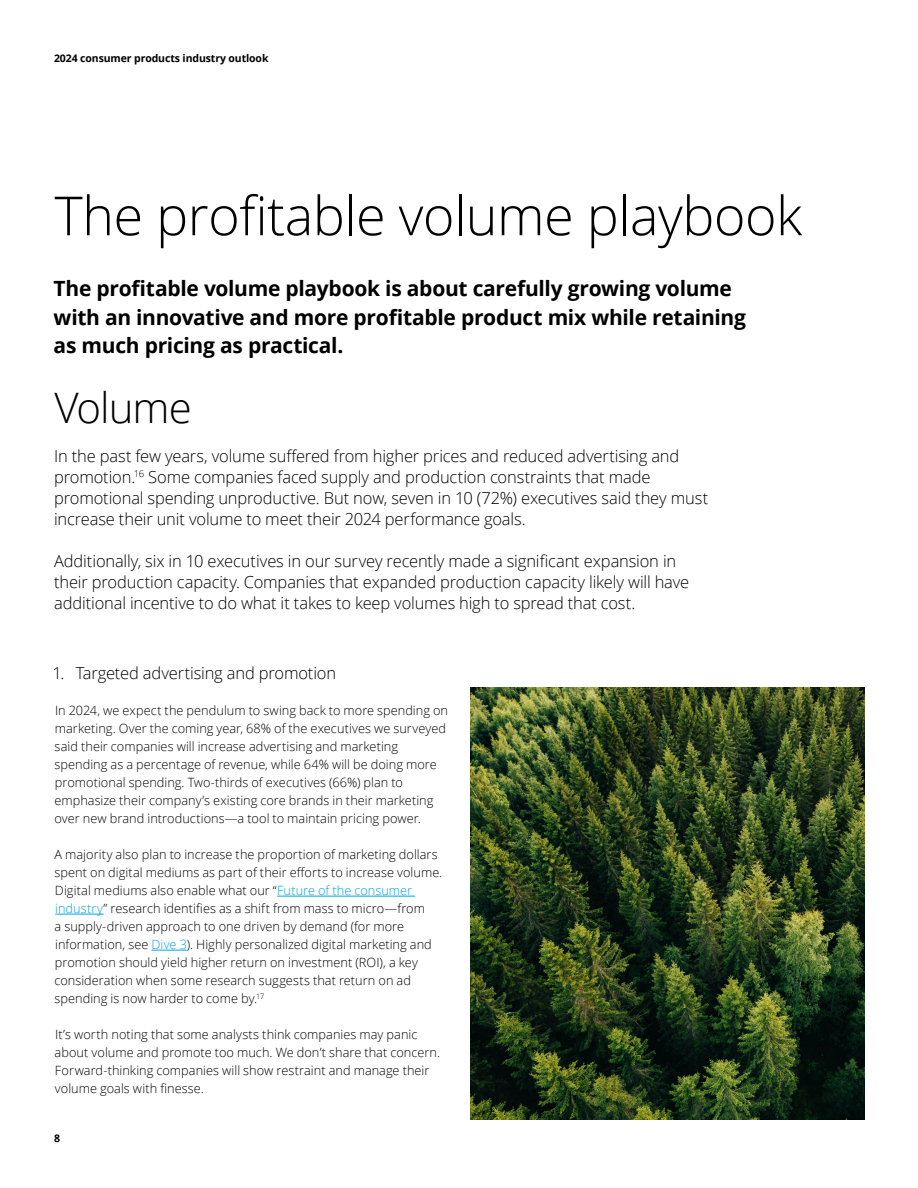
<style>
.page{position:relative;width:918px;height:1188px;background:#fff}
.page>*{position:absolute;margin:0;border:0;box-sizing:border-box;transform-origin:0 0}
.Story_heading_light__30_36pt{font:300 54px "Open Sans";letter-spacing:-.01em;color:#000}
.Introduction__14_18pt{font:300 42px "Open Sans";letter-spacing:-.02em;color:#000}
.Body_copy__8_5_12pt{font:700 21px/28.5px "Open Sans";letter-spacing:-.015em;color:#000}
.Body_copy__8_5_12pt-2{font:300 16.5px/21px "Open Sans";letter-spacing:-.01em;color:#000}
.Body_copy__8_5_12pt-3{font:300 12.75px/18px "Open Sans";letter-spacing:.005em;color:#000}
.Brochure_title___Left_pg__folio_7_9_5pt{font:700 10.5px "Open Sans";letter-spacing:-.01em;color:#000}
.s1{color:#00a3e2}
</style>
<div class="page">
<hr style="left:277px;top:896px;width:138px;height:1px;background:#00a3e2">
<hr style="left:55px;top:914px;width:49px;height:1px;background:#00a3e2">
<hr style="left:152px;top:950px;width:35px;height:1px;background:#00a3e2">
<img style="left:470px;top:688px;width:394px;height:432px">
<p class="Brochure_title___Left_pg__folio_7_9_5pt" style="left:54px;top:51px;width:216px">2024 consumer products industry outlook</p>
<p class="Story_heading_light__30_36pt" style="left:54px;top:179px;width:749px">The profitable volume playbook</p>
<p class="Body_copy__8_5_12pt" style="left:54px;top:274px;width:694px">The profitable volume playbook is about carefully growing volume with an innovative and more profitable product mix while retaining as much pricing as practical.</p>
<p class="Introduction__14_18pt" style="left:54px;top:379px;width:139px">Volume</p>
<p class="Body_copy__8_5_12pt-2" style="left:54px;top:445px;width:656px">In the past few years, volume suffered from higher prices and reduced advertising and promotion.<sup>16</sup> Some companies faced supply and production constraints that made promotional spending unproductive. But now, seven in 10 (72%) executives said they must increase their unit volume to meet their 2024 performance goals.</p>
<p class="Body_copy__8_5_12pt-2" style="left:54px;top:550px;width:637px">Additionally, six in 10 executives in our survey recently made a significant expansion in their production capacity. Companies that expanded production capacity likely will have additional incentive to do what it takes to keep volumes high to spread that cost.</p>
<p class="Body_copy__8_5_12pt-2" style="left:52px;top:662px;width:285px">1. Targeted advertising and promotion</p>
<p class="Body_copy__8_5_12pt-3" style="left:54px;top:701px;width:395px">In 2024, we expect the pendulum to swing back to more spending on marketing. Over the coming year, 68% of the executives we surveyed said their companies will increase advertising and marketing spending as a percentage of revenue, while 64% will be doing more promotional spending. Two-thirds of executives (66%) plan to emphasize their company’s existing core brands in their marketing over new brand introductions—a tool to maintain pricing power.</p>
<p class="Body_copy__8_5_12pt-3" style="left:54px;top:845px;width:389px">A majority also plan to increase the proportion of marketing dollars spent on digital mediums as part of their efforts to increase volume.<br>Digital mediums also enable what our “<span class="s1">Future of the consumer industry</span>” research identifies as a shift from mass to micro—from<br>a supply-driven approach to one driven by demand (for more information, see <span class="s1">Dive 3</span>). Highly personalized digital marketing and promotion should yield higher return on investment (ROI), a key consideration when some research suggests that return on ad spending is now harder to come by.<sup>17</sup></p>
<p class="Body_copy__8_5_12pt-3" style="left:55px;top:1025px;width:387px">It’s worth noting that some analysts think companies may panic about volume and promote too much. We don’t share that concern.<br>Forward-thinking companies will show restraint and manage their volume goals with finesse.</p>
<p class="Brochure_title___Left_pg__folio_7_9_5pt" style="left:54px;top:1131px;width:7px">8</p>
</div>
